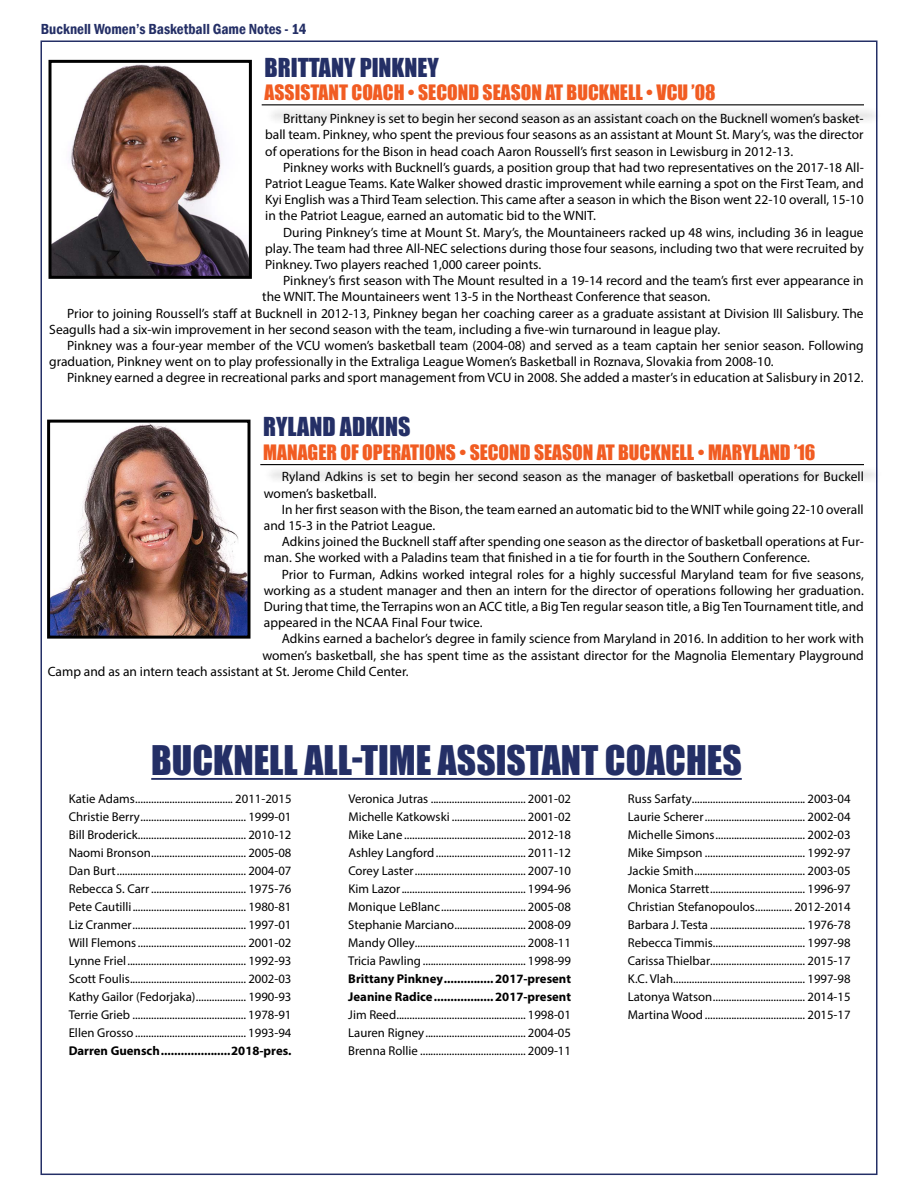
<style>
.page{position:relative;width:918px;height:1188px;background:#fff}
.page>*{position:absolute;margin:0;border:0;box-sizing:border-box;transform-origin:0 0}
.t1{font:37.5px "Impact";color:#242f66}
.t2{font:24px "Impact";color:#242f66}
.t3{font:19.5px "Impact";color:#f15c22}
.t4{font:600 condensed 15px "Franklin Gothic";color:#242f66}
.t5{font:13.5px/16.2px "Myriad Pro";color:#000;text-align:justify}
.t6{font:12.75px/18px "Myriad Pro";color:#000;text-align:justify}
.t7{font:700 12.75px/18px "Myriad Pro";color:#000}
</style>
<div class="page">
<hr style="left:151px;top:778px;width:591px;height:2px;background:#242f66">
<img style="left:53px;top:64px;width:195px;height:211px">
<div style="left:49px;top:60px;width:203px;height:219px;border:3px solid #000"></div>
<div style="left:265px;top:107px;width:617px;height:17px;background:#f2f2f2"></div>
<hr style="left:262px;top:104px;width:602px;height:1px;background:#000">
<img style="left:51px;top:424px;width:196px;height:211px">
<div style="left:47px;top:420px;width:204px;height:219px;border:3px solid #000"></div>
<div style="left:264px;top:466px;width:618px;height:18px;background:#f3f3f3"></div>
<hr style="left:260px;top:464px;width:604px;height:1px;background:#000">
<p class="t4" style="left:41px;top:19px;width:267px">Bucknell Women’s Basketball Game Notes - 14</p>
<h2 class="t2" style="left:265px;top:49px;width:176px">BRITTANY PINKNEY</h2>
<h3 class="t3" style="left:265px;top:77px;width:453px">ASSISTANT COACH • SECOND SEASON AT BUCKNELL • VCU ’08</h3>
<p class="t5" style="left:265px;top:110px;width:600px;text-indent:18px">Brittany Pinkney is set to begin her second season as an assistant coach on the Bucknell women’s basket&shy;ball team. Pinkney, who spent the previous four seasons as an assistant at Mount St. Mary’s, was the director of operations for the Bison in head coach Aaron Roussell’s first season in Lewisburg in 2012-13.</p>
<p class="t5" style="left:265px;top:159px;width:600px;text-indent:18px">Pinkney works with Bucknell’s guards, a position group that had two representatives on the 2017-18 All-Patriot League Teams. Kate Walker showed drastic improvement while earning a spot on the First Team, and Kyi English was a Third Team selection. This came after a season in which the Bison went 22-10 overall, 15-10 in the Patriot League, earned an automatic bid to the WNIT.</p>
<p class="t5" style="left:265px;top:224px;width:600px;text-indent:18px">During Pinkney’s time at Mount St. Mary’s, the Mountaineers racked up 48 wins, including 36 in league play. The team had three All-NEC selections during those four seasons, including two that were recruited by Pinkney. Two players reached 1,000 career points.</p>
<p class="t5" style="left:283px;top:272px;width:582px">Pinkney’s first season with The Mount resulted in a 19-14 record and the team’s first ever appearance in</p>
<p class="t5" style="left:262px;top:289px;width:450px">the WNIT. The Mountaineers went 13-5 in the Northeast Conference that season.</p>
<p class="t5" style="left:67px;top:305px;width:798px">Prior to joining Roussell’s staff at Bucknell in 2012-13, Pinkney began her coaching career as a graduate assistant at Division III Salisbury. The</p>
<p class="t5" style="left:49px;top:321px;width:672px">Seagulls had a six-win improvement in her second season with the team, including a five-win turnaround in league play.</p>
<p class="t5" style="left:67px;top:337px;width:798px">Pinkney was a four-year member of the VCU women’s basketball team (2004-08) and served as a team captain her senior season. Following</p>
<p class="t5" style="left:49px;top:353px;width:726px">graduation, Pinkney went on to play professionally in the Extraliga League Women’s Basketball in Roznava, Slovakia from 2008-10.</p>
<p class="t5" style="left:67px;top:370px;width:798px">Pinkney earned a degree in recreational parks and sport management from VCU in 2008. She added a master’s in education at Salisbury in 2012.</p>
<h2 class="t2" style="left:263px;top:408px;width:149px">RYLAND ADKINS</h2>
<h3 class="t3" style="left:263px;top:437px;width:554px">MANAGER OF OPERATIONS • SECOND SEASON AT BUCKNELL • MARYLAND ’16</h3>
<p class="t5" style="left:264px;top:469px;width:601px;text-indent:18px">Ryland Adkins is set to begin her second season as the manager of basketball operations for Buckell women’s basketball.</p>
<p class="t5" style="left:264px;top:501px;width:601px;text-indent:18px">In her first season with the Bison, the team earned an automatic bid to the WNIT while going 22-10 overall and 15-3 in the Patriot League.</p>
<p class="t5" style="left:264px;top:533px;width:601px;text-indent:18px">Adkins joined the Bucknell staff after spending one season as the director of basketball operations at Fur&shy;man. She worked with a Paladins team that finished in a tie for fourth in the Southern Conference.</p>
<p class="t5" style="left:264px;top:566px;width:601px;text-indent:18px">Prior to Furman, Adkins worked integral roles for a highly successful Maryland team for five seasons, working as a student manager and then an intern for the director of operations following her graduation.<br>During that time, the Terrapins won an ACC title, a Big Ten regular season title, a Big Ten Tournament title, and appeared in the NCAA Final Four twice.</p>
<p class="t5" style="left:282px;top:631px;width:584px">Adkins earned a bachelor’s degree in family science from Maryland in 2016. In addition to her work with</p>
<p class="t5" style="left:262px;top:647px;width:603px">women’s basketball, she has spent time as the assistant director for the Magnolia Elementary Playground</p>
<p class="t5" style="left:48px;top:663px;width:362px">Camp and as an intern teach assistant at St. Jerome Child Center.</p>
<h1 class="t1" style="left:151px;top:731px;width:592px">BUCKNELL ALL-TIME ASSISTANT COACHES</h1>
<p class="t6" style="left:69px;top:790px;width:224px">Katie Adams..................................... 2011-2015<br>Christie Berry........................................ 1999-01<br>Bill Broderick......................................... 2010-12<br>Naomi Bronson.................................... 2005-08<br>Dan Burt................................................. 2004-07<br>Rebecca S. Carr.................................... 1975-76<br>Pete Cautilli........................................... 1980-81<br>Liz Cranmer........................................... 1997-01<br>Will Flemons......................................... 2001-02<br>Lynne Friel............................................. 1992-93<br>Scott Foulis............................................ 2002-03<br>Kathy Gailor (Fedorjaka)................... 1990-93<br>Terrie Grieb ........................................... 1978-91<br>Ellen Grosso.......................................... 1993-94</p>
<p class="t7" style="left:69px;top:1042px;width:224px">Darren Guensch.....................2018-pres.</p>
<p class="t6" style="left:348px;top:790px;width:224px">Veronica Jutras .................................... 2001-02<br>Michelle Katkowski ............................ 2001-02<br>Mike Lane .............................................. 2012-18<br>Ashley Langford.................................. 2011-12<br>Corey Laster.......................................... 2007-10<br>Kim Lazor............................................... 1994-96<br>Monique LeBlanc................................ 2005-08<br>Stephanie Marciano........................... 2008-09<br>Mandy Olley.......................................... 2008-11<br>Tricia Pawling ....................................... 1998-99</p>
<p class="t7" style="left:348px;top:970px;width:224px">Brittany Pinkney...............2017-present<br>Jeanine Radice..................2017-present</p>
<p class="t6" style="left:348px;top:1006px;width:224px">Jim Reed................................................. 1998-01<br>Lauren Rigney...................................... 2004-05<br>Brenna Rollie ........................................ 2009-11</p>
<p class="t6" style="left:628px;top:790px;width:224px">Russ Sarfaty........................................... 2003-04<br>Laurie Scherer...................................... 2002-04<br>Michelle Simons.................................. 2002-03<br>Mike Simpson ...................................... 1992-97<br>Jackie Smith.......................................... 2003-05<br>Monica Starrett.................................... 1996-97<br>Christian Stefanopoulos.............. 2012-2014<br>Barbara J. Testa .................................... 1976-78<br>Rebecca Timmis................................... 1997-98<br>Carissa Thielbar.................................... 2015-17<br>K.C. Vlah.................................................. 1997-98<br>Latonya Watson................................... 2014-15<br>Martina Wood ...................................... 2015-17</p>
</div>
